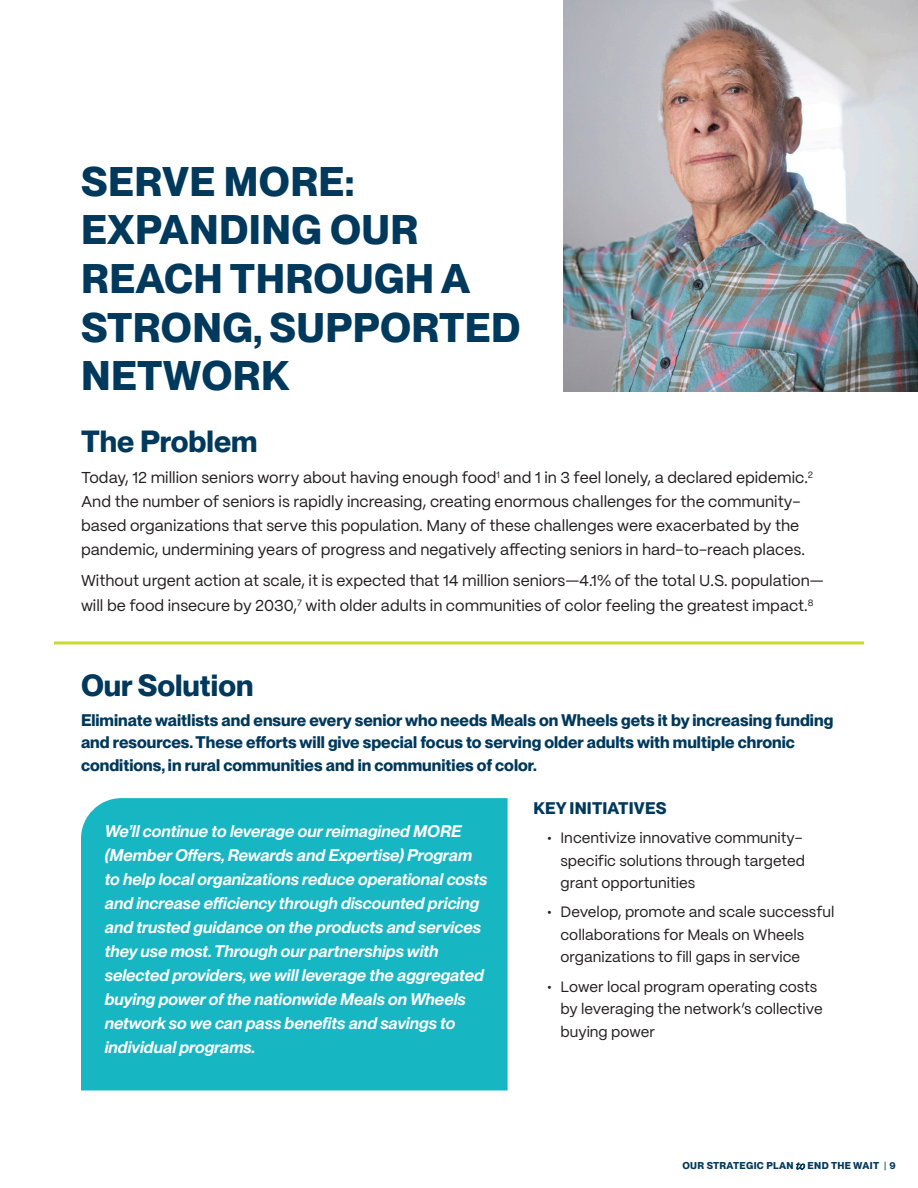
<style>
.page{position:relative;width:918px;height:1188px;background:#fff}
.page>*{position:absolute;margin:0;border:0;box-sizing:border-box;transform-origin:0 0}
.t1{font:700 40.5px/48.6px "PP Neue Montreal";letter-spacing:.01em;color:#00395c}
.t2{font:700 30px "PP Neue Montreal";color:#00395c}
.t3{font:italic 600 16.5px/24px "PP Neue Montreal";color:#fff}
.t4{font:700 16.5px/22.5px "PP Neue Montreal";color:#00395c}
.t5{font:15.75px/24px "PP Mori";color:#231f20}
.t6{font:15px/22.5px "PP Mori";color:#231f20}
.t7{font:700 9.75px "PP Neue Montreal";letter-spacing:.035em;color:#00395c}
.s1{font-family:"PP Eiko";font-weight:300;font-style:italic}
.s2{font-weight:500}
</style>
<div class="page">
<div style="left:81px;top:798px;width:427px;height:292px;background:#16b7c3"></div>
<img style="left:564px;top:0;width:354px;height:391px">
<hr style="left:54px;top:641px;width:810px;height:3px;background:#c9da2b">
<p class="t1" style="left:81px;top:158px;width:275px">SERVE MORE:</p>
<p class="t1" style="left:81px;top:206px;width:441px">EXPANDING OUR<br>REACH THROUGH A<br>STRONG, SUPPORTED<br>NETWORK</p>
<p class="t2" style="left:81px;top:423px;width:178px">The Problem</p>
<p class="t5" style="left:81px;top:465px;width:734px">Today, 12 million seniors worry about having enough food<sup>1</sup> and 1 in 3 feel lonely, a declared epidemic.<sup>2<br></sup>And the number of seniors is rapidly increasing, creating enormous challenges for the community&shy;based organizations that serve this population. Many of these challenges were exacerbated by the pandemic, undermining years of progress and negatively affecting seniors in hard-to-reach places.</p>
<p class="t5" style="left:81px;top:567px;width:744px;line-height:25.5px">Without urgent action at scale, it is expected that 14 million seniors—4.1% of the total U.S. population— will be food insecure by 2030,<sup>7</sup> with older adults in communities of color feeling the greatest impact.<sup>8</sup></p>
<p class="t2" style="left:81px;top:667px;width:174px">Our Solution</p>
<p class="t4" style="left:81px;top:709px;width:754px">Eliminate waitlists and ensure every senior who needs Meals on Wheels gets it by increasing funding and resources. These efforts will give special focus to serving older adults with multiple chronic conditions, in rural communities and in communities of color.</p>
<p class="t3" style="left:105px;top:819px;width:384px">We’ll continue to leverage our reimagined MORE (Member Offers, Rewards and Expertise) Program to help local organizations reduce operational costs and increase efficiency through discounted pricing and trusted guidance on the products and services they use most. Through our partnerships with selected providers, we will leverage the aggregated buying power of the nationwide Meals on Wheels network so we can pass benefits and savings to individual programs.</p>
<p class="t4" style="left:534px;top:797px;width:135px">KEY INITIATIVES</p>
<p class="t6" style="left:561px;top:826px;width:246px;text-indent:-14px">• Incentivize innovative community&shy;specific solutions through targeted grant opportunities</p>
<p class="t6" style="left:561px;top:900px;width:275px;text-indent:-14px">• Develop, promote and scale successful collaborations for Meals on Wheels organizations to fill gaps in service</p>
<p class="t6" style="left:561px;top:974px;width:264px;text-indent:-14px">• Lower local program operating costs by leveraging the network’s collective buying power</p>
<p class="t7" style="left:682px;top:1160px;width:215px">OUR STRATEGIC PLAN <span class="s1">to</span> END THE WAIT <span class="s2">|</span> 9</p>
</div>
